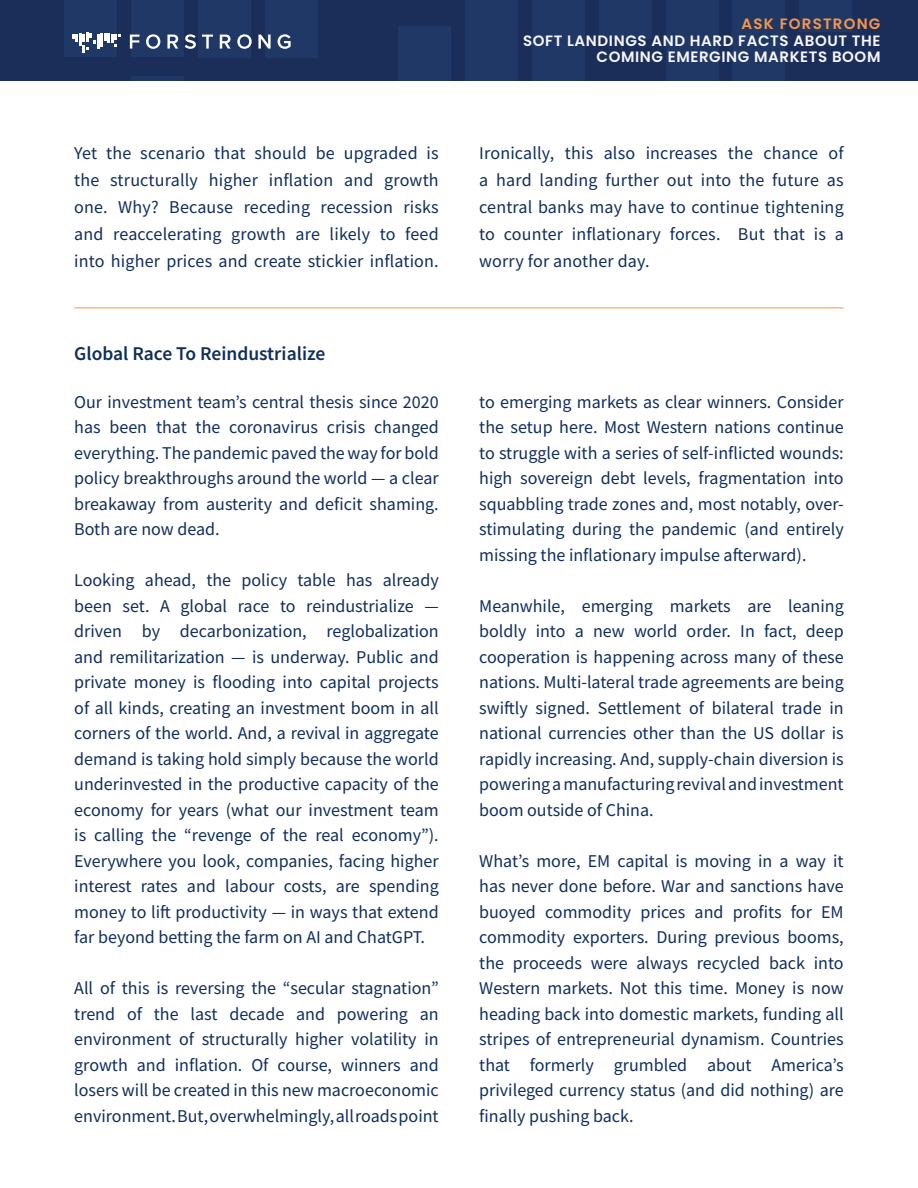
<style>
.page{position:relative;width:918px;height:1188px;background:#fff}
.page>*{position:absolute;margin:0;border:0;box-sizing:border-box;transform-origin:0 0}
.t1{font:600 19.5px "Source Sans Pro";color:#102d5b}
.t2{font:18px/25.5px "Source Sans Pro";color:#102d5b;text-align:justify}
.t3{font:600 15px/16.5px "Poppins";letter-spacing:.04em;color:#f8f7ff;text-align:right}
.t4{font:600 15px "Poppins";letter-spacing:.08em;color:#f7964a}
</style>
<div class="page">
<div style="left:0;top:0;width:918px;height:81px;background:#1b2e5a"></div>
<div style="left:64px;top:0;width:53px;height:57px;background:#203866"></div>
<div style="left:599px;top:0;width:52px;height:38px;background:#203866"></div>
<div style="left:666px;top:0;width:52px;height:81px;background:#203866"></div>
<div style="left:733px;top:0;width:52px;height:81px;background:#203866"></div>
<div style="left:799px;top:0;width:53px;height:31px;background:#203866"></div>
<div style="left:532px;top:0;width:53px;height:81px;background:#203866"></div>
<div style="left:465px;top:0;width:53px;height:81px;background:#203866"></div>
<div style="left:399px;top:26px;width:52px;height:55px;background:#203866"></div>
<div style="left:265px;top:0;width:52px;height:57px;background:#203866"></div>
<div style="left:198px;top:0;width:53px;height:57px;background:#203866"></div>
<div style="left:131px;top:0;width:53px;height:57px;background:#203866"></div>
<div style="left:131px;top:76px;width:53px;height:5px;background:#203866"></div>
<svg style="left:130px;top:35px;width:9px;height:14px"></svg>
<svg style="left:146px;top:34px;width:14px;height:15px"></svg>
<svg style="left:167px;top:35px;width:11px;height:14px"></svg>
<svg style="left:185px;top:34px;width:11px;height:15px"></svg>
<svg style="left:202px;top:35px;width:11px;height:14px"></svg>
<svg style="left:220px;top:35px;width:11px;height:14px"></svg>
<svg style="left:237px;top:34px;width:15px;height:15px"></svg>
<svg style="left:258px;top:35px;width:13px;height:14px"></svg>
<svg style="left:278px;top:34px;width:13px;height:15px"></svg>
<svg style="left:72px;top:32px;width:49px;height:21px"></svg>
<hr style="left:74px;top:308px;width:770px;height:1px;background:#f79648">
<p class="t4" style="left:742px;top:15px;width:140px">ASK FORSTRONG</p>
<p class="t3" style="left:523px;top:32px;width:359px">SOFT LANDINGS AND HARD FACTS ABOUT THE<br>COMING EMERGING MARKETS BOOM</p>
<p class="t2" style="left:74px;top:139px;width:366px;line-height:27px">Yet the scenario that should be upgraded is the structurally higher inflation and growth one. Why? Because receding recession risks and reaccelerating growth are likely to feed into higher prices and create stickier inflation.</p>
<p class="t2" style="left:479px;top:139px;width:366px;line-height:27px">Ironically, this also increases the chance of a hard landing further out into the future as central banks may have to continue tightening to counter inflationary forces. But that is a worry for another day.</p>
<p class="t1" style="left:74px;top:340px;width:253px">Global Race To Reindustrialize</p>
<p class="t2" style="left:74px;top:389px;width:366px">Our investment team’s central thesis since 2020 has been that the coronavirus crisis changed everything. The pandemic paved the way for bold policy breakthroughs around the world — a clear breakaway from austerity and deficit shaming.<br>Both are now dead.</p>
<p class="t2" style="left:74px;top:567px;width:366px">Looking ahead, the policy table has already been set. A global race to reindustrialize — driven by decarbonization, reglobalization and remilitarization — is underway. Public and private money is flooding into capital projects of all kinds, creating an investment boom in all corners of the world. And, a revival in aggregate demand is taking hold simply because the world underinvested in the productive capacity of the economy for years (what our investment team is calling the “revenge of the real economy”).<br>Everywhere you look, companies, facing higher interest rates and labour costs, are spending money to lift productivity — in ways that extend far beyond betting the farm on AI and ChatGPT.</p>
<p class="t2" style="left:74px;top:975px;width:366px">All of this is reversing the “secular stagnation” trend of the last decade and powering an environment of structurally higher volatility in growth and inflation. Of course, winners and losers will be created in this new macroeconomic environment. But, overwhelmingly, all roads point</p>
<p class="t2" style="left:479px;top:389px;width:366px">to emerging markets as clear winners. Consider the setup here. Most Western nations continue to struggle with a series of self-inflicted wounds: high sovereign debt levels, fragmentation into squabbling trade zones and, most notably, over&shy;stimulating during the pandemic (and entirely missing the inflationary impulse afterward).</p>
<p class="t2" style="left:479px;top:593px;width:366px">Meanwhile, emerging markets are leaning boldly into a new world order. In fact, deep cooperation is happening across many of these nations. Multi-lateral trade agreements are being swiftly signed. Settlement of bilateral trade in national currencies other than the US dollar is rapidly increasing. And, supply-chain diversion is powering a manufacturing revival and investment boom outside of China.</p>
<p class="t2" style="left:479px;top:848px;width:366px">What’s more, EM capital is moving in a way it has never done before. War and sanctions have buoyed commodity prices and profits for EM commodity exporters. During previous booms, the proceeds were always recycled back into Western markets. Not this time. Money is now heading back into domestic markets, funding all stripes of entrepreneurial dynamism. Countries that formerly grumbled about America’s privileged currency status (and did nothing) are finally pushing back.</p>
</div>
